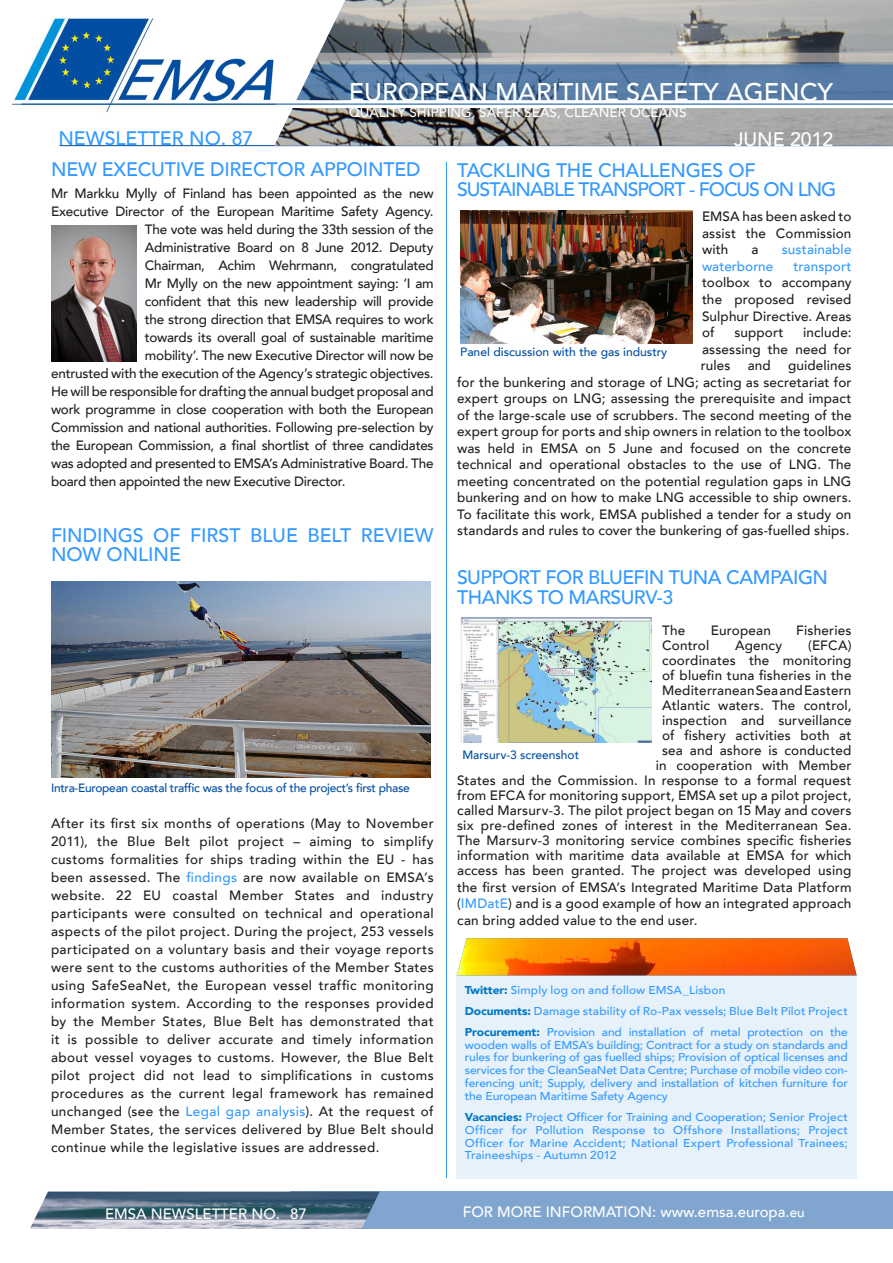
<style>
.page{position:relative;width:893px;height:1263px;background:#fff}
.page>*{position:absolute;margin:0;border:0;box-sizing:border-box;transform-origin:0 0}
.t1{font:500 25.5px "Avenir LT";color:#fff}
.Heading{font:500 19.5px/19.5px "Avenir LT";letter-spacing:-.015em;color:#39f}
.Heading-2{font:500 19.5px/19.5px "Avenir LT";letter-spacing:-.045em;color:#39f}
.t2{font:500 19.5px "Avenir LT";color:#fff}
.t3{font:500 15px "Avenir LT";color:#fff}
.Heading-3{font:500 13.5px/16.5px "Avenir LT";color:#231f20;text-align:justify}
.t4{font:500 13.5px "Avenir LT";color:#fff}
.Heading-4{font:500 13.5px "Avenir LT";letter-spacing:.01em;color:#39f}
.t5{font:500 12px "Avenir LT";letter-spacing:-.025em;color:#024ea2}
.t6{font:500 12px "Avenir LT";color:#024ea2}
.t7{font:500 11.4px/12.9px "Avenir LT";letter-spacing:.01em;color:#39f;text-align:justify;scale:1.05 1}
.s1{color:#39f}
.s2{font-weight:900;color:#0078c7}
.s3{font-size:13.5px}
</style>
<div class="page">
<hr style="left:446px;top:162px;width:1px;height:1016px;background:#39f">
<img style="left:11px;top:18px;width:263px;height:94px">
<hr style="left:60px;top:145px;width:833px;height:1px;background:#024ea2">
<img style="left:274px;top:0;width:619px;height:146px">
<hr style="left:21px;top:104px;width:872px;height:1px;background:#024ea2">
<svg style="left:285px;top:53px;width:608px;height:55px;background:#7492b2"></svg>
<img style="left:315px;top:53px;width:578px;height:9px">
<div style="left:290px;top:1191px;width:603px;height:38px;background:#80a6d0"></div>
<img style="left:30px;top:1191px;width:350px;height:38px">
<img style="left:460px;top:618px;width:192px;height:124px">
<div style="left:456px;top:974px;width:400px;height:205px;background:#e6f1f9"></div>
<img style="left:457px;top:938px;width:400px;height:37px">
<img style="left:51px;top:581px;width:380px;height:197px">
<img style="left:460px;top:211px;width:233px;height:132px">
<img style="left:51px;top:225px;width:85px;height:136px">
<h1 class="t1" style="left:349px;top:77px;width:486px">EUROPEAN MARITIME SAFETY AGENCY</h1>
<p class="t4" style="left:349px;top:105px;width:339px">QUALITY SHIPPING, SAFER SEAS, CLEANER OCEANS</p>
<p class="Heading" style="left:58px;top:129px;width:196px">NEWSLETTER NO. 87</p>
<p class="t2" style="left:734px;top:128px;width:101px">JUNE 2012</p>
<p class="Heading-2" style="left:457px;top:161px;width:381px">TACKLING THE CHALLENGES OF<br>SUSTAINABLE TRANSPORT - FOCUS ON LNG</p>
<p class="Heading-3" style="left:702px;top:209px;width:151px">EMSA has been asked to assist the Commission with</p>
<p class="Heading" style="left:51px;top:160px;width:371px">NEW EXECUTIVE DIRECTOR APPOINTED</p>
<p class="Heading-3" style="left:51px;top:185px;width:384px">Mr Markku Mylly of Finland has been appointed as the new</p>
<p class="Heading-3" style="left:51px;top:203px;width:384px">Executive Director of the European Maritime Safety Agency.</p>
<p class="Heading-3" style="left:145px;top:221px;width:290px">The vote was held during the 33th session of the</p>
<p class="Heading-3" style="left:145px;top:239px;width:290px">Administrative Board on 8 June 2012. Deputy</p>
<p class="Heading-3" style="left:145px;top:257px;width:290px">Chairman, Achim Wehrmann, congratulated</p>
<p class="Heading-3" style="left:145px;top:275px;width:290px">Mr Mylly on the new appointment saying: ‘I am</p>
<p class="Heading-3" style="left:145px;top:293px;width:290px">confident that this new leadership will provide</p>
<p class="Heading-3" style="left:145px;top:311px;width:290px">the strong direction that EMSA requires to work</p>
<p class="Heading-3" style="left:145px;top:329px;width:290px">towards its overall goal of sustainable maritime</p>
<p class="Heading-3" style="left:145px;top:347px;width:290px">mobility’. The new Executive Director will now be</p>
<p class="Heading-3" style="left:51px;top:365px;width:384px">entrusted with the execution of the Agency’s strategic objectives.</p>
<p class="Heading-3" style="left:51px;top:383px;width:384px">He will be responsible for drafting the annual budget proposal and</p>
<p class="Heading-3" style="left:51px;top:401px;width:384px">work programme in close cooperation with both the European</p>
<p class="Heading-3" style="left:51px;top:419px;width:384px">Commission and national authorities. Following pre-selection by</p>
<p class="Heading-3" style="left:51px;top:437px;width:384px">the European Commission, a final shortlist of three candidates</p>
<p class="Heading-3" style="left:51px;top:455px;width:384px">was adopted and presented to EMSA’s Administrative Board. The</p>
<p class="Heading-3" style="left:51px;top:473px;width:296px">board then appointed the new Executive Director.</p>
<p class="Heading" style="left:51px;top:525px;width:384px">FINDINGS OF FIRST BLUE BELT REVIEW<br>NOW ONLINE</p>
<p class="Heading-3" style="left:752px;top:242px;width:9px">a</p>
<p class="Heading-4" style="left:782px;top:242px;width:71px">sustainable</p>
<p class="Heading-4" style="left:702px;top:258px;width:73px">waterborne</p>
<p class="Heading-3" style="left:702px;top:258px;width:151px;text-indent:91px"><span class="s1">transport </span>toolbox to accompany the proposed revised Sulphur Directive. Areas of</p>
<p class="Heading-3" style="left:701px;top:324px;width:152px;text-indent:103px">include: assessing the need for rules</p>
<p class="Heading-3" style="left:734px;top:324px;width:51px">support</p>
<p class="t6" style="left:460px;top:345px;width:209px">Panel discussion with the gas industry</p>
<p class="Heading-3" style="left:457px;top:357px;width:396px;text-indent:331px">guidelines for the bunkering and storage of LNG; acting as secretariat for expert groups on LNG; assessing the prerequisite and impact of the large-scale use of scrubbers. The second meeting of the expert group for ports and ship owners in relation to the toolbox was held in EMSA on 5 June and focused on the concrete technical and operational obstacles to the use of LNG. The meeting concentrated on the potential regulation gaps in LNG bunkering and on how to make LNG accessible to ship owners.<br>To facilitate this work, EMSA published a tender for a study on standards and rules to cover the bunkering of gas-fuelled ships.</p>
<p class="Heading" style="left:457px;top:568px;width:372px">SUPPORT FOR BLUEFIN TUNA CAMPAIGN<br>THANKS TO MARSURV-3</p>
<p class="Heading-3" style="left:662px;top:622px;width:25px">The</p>
<p class="Heading-3" style="left:711px;top:622px;width:62px">European</p>
<p class="Heading-3" style="left:796px;top:622px;width:57px">Fisheries</p>
<p class="Heading-3" style="left:662px;top:637px;width:49px">Control</p>
<p class="Heading-3" style="left:735px;top:637px;width:49px">Agency</p>
<p class="Heading-3" style="left:748px;top:357px;width:25px">and</p>
<p class="Heading-3" style="left:457px;top:638px;width:396px;line-height:15px;text-align:right">(EFCA)<br>coordinates the monitoring<br>of bluefin tuna fisheries in the<br>Mediterranean Sea and Eastern<br>Atlantic waters. The control,<br>inspection and surveillance<br>of fishery activities both at<br>sea and ashore is conducted<br>in cooperation with Member<br>States and the Commission. In response to a formal request from EFCA for monitoring support, EMSA set up a pilot project, called Marsurv-3. The pilot project began on 15 May and covers six pre-defined zones of interest in the Mediterranean Sea.<br>The Marsurv-3 monitoring service combines specific fisheries information with maritime data available at EMSA for which access has been granted. The project was developed using</p>
<p class="Heading-3" style="left:457px;top:879px;width:396px">the first version of EMSA’s Integrated Maritime Data Platform (<span class="s1">IMDatE</span>) and is a good example of how an integrated approach can bring added value to the end user.</p>
<p class="t6" style="left:462px;top:748px;width:118px">Marsurv-3 screenshot</p>
<p class="t5" style="left:51px;top:780px;width:360px">Intra-European coastal traffic was the focus of the project’s first phase</p>
<p class="Heading-3" style="left:51px;top:815px;width:384px;line-height:18px">After its first six months of operations (May to November 2011), the Blue Belt pilot project – aiming to simplify customs formalities for ships trading within the EU - has been assessed. The <span class="s1">findings</span> are now available on EMSA’s website. 22 EU coastal Member States and industry participants were consulted on technical and operational aspects of the pilot project. During the project, 253 vessels participated on a voluntary basis and their voyage reports were sent to the customs authorities of the Member States using SafeSeaNet, the European vessel traffic monitoring information system. According to the responses provided by the Member States, Blue Belt has demonstrated that it is possible to deliver accurate and timely information about vessel voyages to customs. However, the Blue Belt pilot project did not lead to simplifications in customs procedures as the current legal framework has remained unchanged (see the <span class="s1">Legal gap analysis</span>). At the request of Member States, the services delivered by Blue Belt should continue while the legislative issues are addressed.</p>
<p class="t7" style="left:465px;top:984px;width:250px"><span class="s2">Twitter:</span> Simply log on and follow EMSA_Lisbon</p>
<p class="t7" style="left:465px;top:1005px;width:366px"><span class="s2">Documents:</span> Damage stability of Ro-Pax vessels; Blue Belt Pilot Project</p>
<p class="t7" style="left:465px;top:1026px;width:366px"><span class="s2">Procurement:</span> Provision and installation of metal protection on the wooden walls of EMSA’s building; Contract for a study on standards and rules for bunkering of gas fuelled ships; Provision of optical licenses and services for the CleanSeaNet Data Centre; Purchase of mobile video con&shy;ferencing unit; Supply, delivery and installation of kitchen furniture for the European Maritime Safety Agency</p>
<p class="t7" style="left:465px;top:1111px;width:366px"><span class="s2">Vacancies:</span> Project Officer for Training and Cooperation; Senior Project Officer for Pollution Response to Offshore Installations; Project Officer for Marine Accident; National Expert Professional Trainees; Traineeships - Autumn 2012</p>
<p class="t3" style="left:105px;top:1205px;width:176px">EMSA NEWSLETTER NO.</p>
<p class="t3" style="left:290px;top:1205px;width:18px">87</p>
<p class="t3" style="left:463px;top:1203px;width:343px">FOR MORE INFORMATION: www.emsa.europa.<span class="s3">eu</span></p>
</div>
